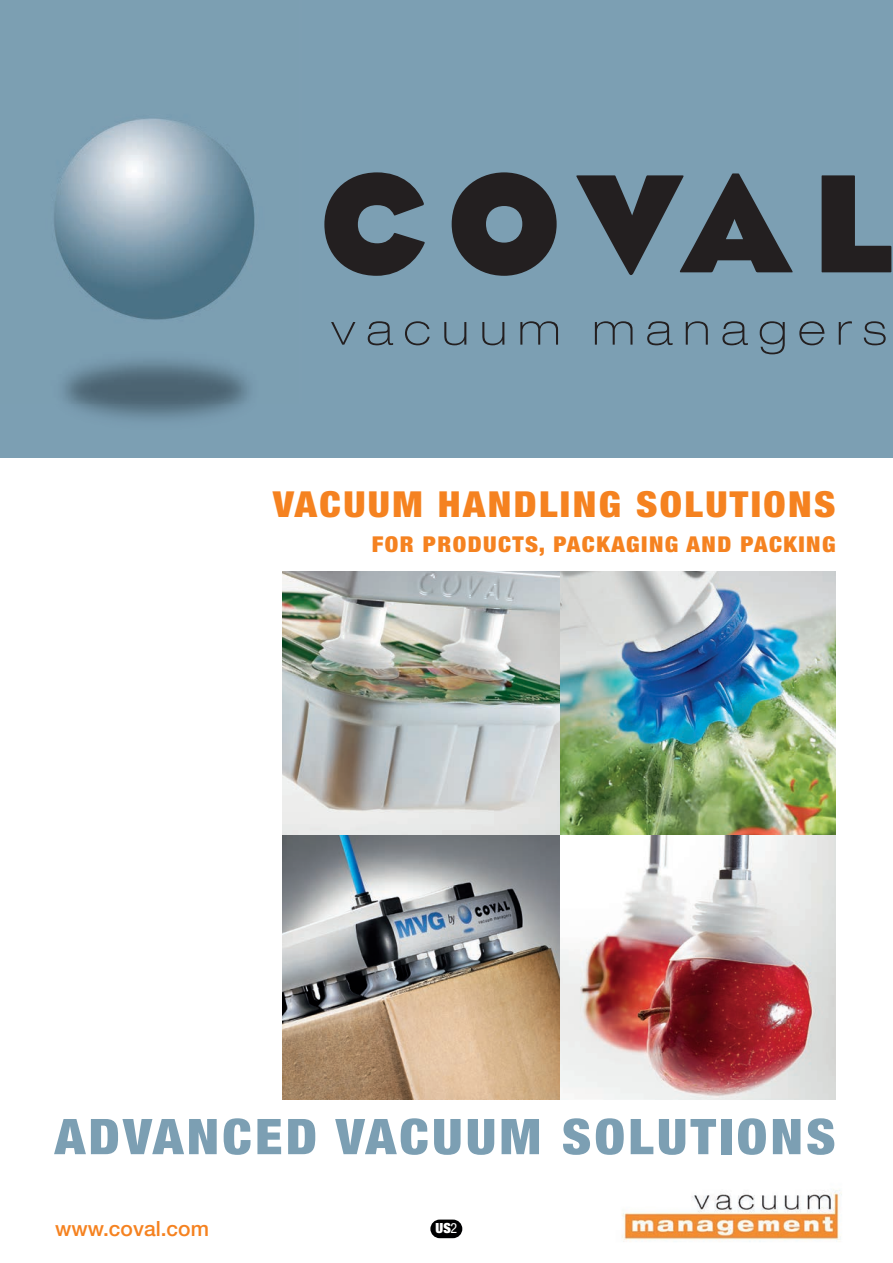
<style>
.page{position:relative;width:893px;height:1263px;background:#fff}
.page>*{position:absolute;margin:0;border:0;box-sizing:border-box;transform-origin:0 0}
.t1{font:900 condensed 49.2px "Helvetica Neue";letter-spacing:.06em;color:#7c9fb3;scale:1.11 1}
.t2{font:900 condensed 35.85px "Helvetica Neue";letter-spacing:.06em;color:#f58220;scale:1.11 1}
.t3{font:900 condensed 21.9px "Helvetica Neue";letter-spacing:.06em;color:#f58220;scale:1.11 1}
.t4{font:500 21px "Helvetica Neue";color:#f58220}
.t5{font:900 expanded 13.95px "Helvetica Neue";color:#fff}
.s1{font-weight:400;font-stretch:condensed}
</style>
<div class="page">
<img style="left:622px;top:1190px;width:220px;height:52px">
<div style="left:0;top:0;width:893px;height:457px;background:#7c9fb3"></div>
<svg style="left:331px;top:322px;width:24px;height:23px"></svg>
<svg style="left:368px;top:321px;width:25px;height:24px"></svg>
<svg style="left:405px;top:321px;width:25px;height:24px"></svg>
<svg style="left:444px;top:322px;width:22px;height:23px"></svg>
<svg style="left:482px;top:322px;width:22px;height:23px"></svg>
<svg style="left:520px;top:321px;width:38px;height:24px"></svg>
<svg style="left:595px;top:321px;width:37px;height:24px"></svg>
<svg style="left:647px;top:321px;width:26px;height:24px"></svg>
<svg style="left:686px;top:321px;width:22px;height:24px"></svg>
<svg style="left:722px;top:321px;width:26px;height:24px"></svg>
<svg style="left:760px;top:321px;width:25px;height:33px"></svg>
<svg style="left:799px;top:321px;width:25px;height:24px"></svg>
<svg style="left:839px;top:321px;width:13px;height:24px"></svg>
<svg style="left:864px;top:321px;width:22px;height:24px"></svg>
<svg style="left:324px;top:172px;width:101px;height:104px"></svg>
<svg style="left:452px;top:172px;width:105px;height:104px"></svg>
<svg style="left:576px;top:173px;width:217px;height:102px"></svg>
<svg style="left:822px;top:175px;width:69px;height:97px"></svg>
<img style="left:54px;top:118px;width:201px;height:302px">
<div style="left:430px;top:1219px;width:32px;height:19px;background:#000001;border-radius:9px"></div>
<img style="left:559px;top:572px;width:277px;height:264px">
<img style="left:559px;top:836px;width:277px;height:263px">
<img style="left:283px;top:572px;width:276px;height:264px">
<img style="left:283px;top:836px;width:276px;height:263px">
<h2 class="t2" style="left:273px;top:482px;width:508px">VACUUM HANDLING SOLUTIONS</h2>
<p class="t3" style="left:372px;top:530px;width:419px">FOR PRODUCTS, PACKAGING AND PACKING</p>
<h1 class="t1" style="left:55px;top:1106px;width:705px">ADVANCED VACUUM SOLUTIONS</h1>
<p class="t4" style="left:55px;top:1216px;width:155px">www.coval.com</p>
<p class="t5" style="left:436px;top:1219px;width:23px">US<span class="s1">2</span></p>
</div>
